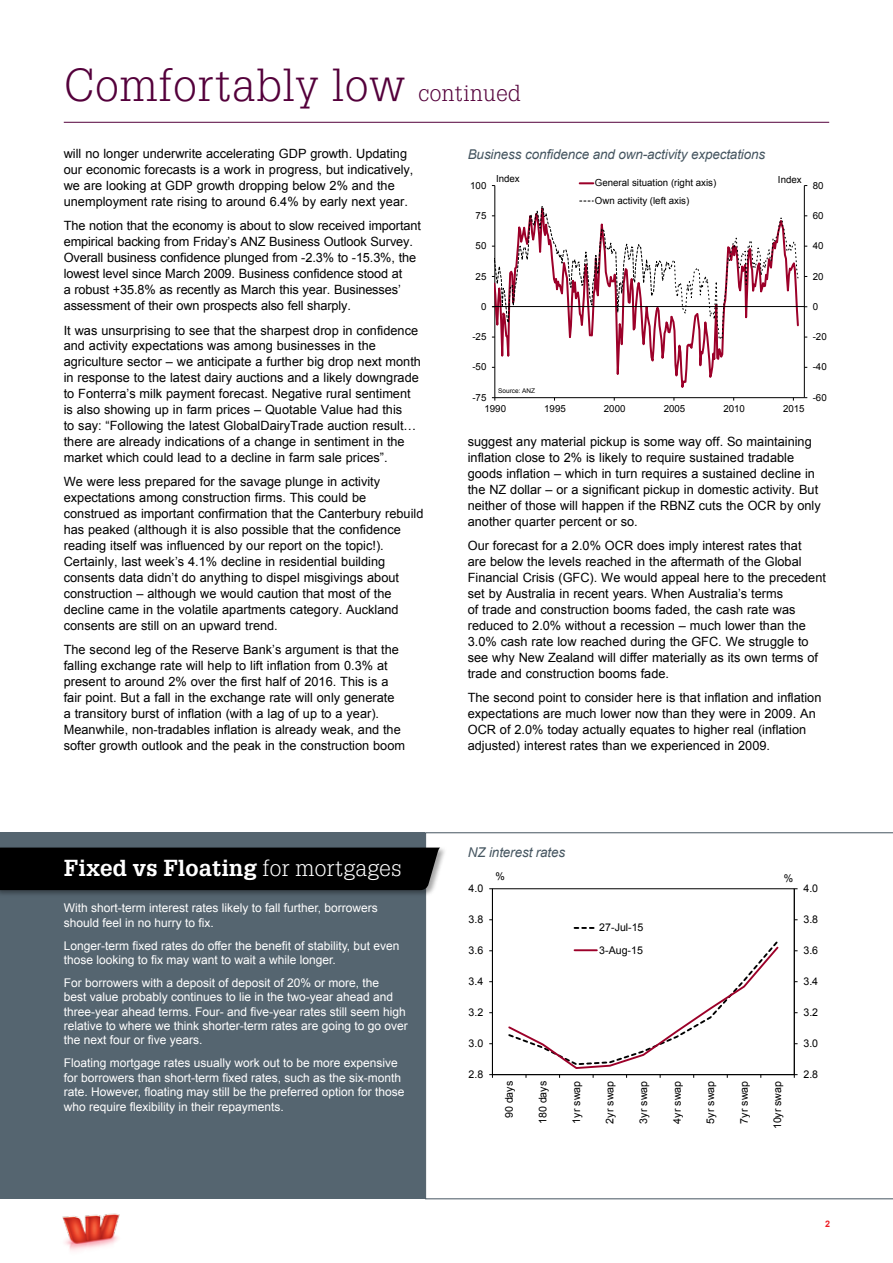
<style>
.page{position:relative;width:893px;height:1263px;background:#fff}
.page>*{position:absolute;margin:0;border:0;box-sizing:border-box;transform-origin:0 0}
.t1{font:45px "Westpac Helpa";letter-spacing:-.01em;color:#54003b}
.t2{font:700 22.5px "Westpac Helpa";letter-spacing:-.02em;color:#fff}
.t3{font:italic 13.5px "Arial";letter-spacing:-.01em;color:#455560}
.t4{font:12.75px/15.9px "Arial";color:#000}
.t5{font:12px/14.4px "Arial";color:#fff}
.t6{font:10.65px/22.4px "Arial";color:#000}
.t7{font:9.75px "Arial";letter-spacing:-.005em;color:#000}
.t8{font:700 9px "Arial";color:#ed1d24}
.t9{font:6.45px "Arial";letter-spacing:.005em;color:#000}
.s1{font-size:22.5px}
.s2{font-weight:400}
</style>
<div class="page">
<img style="left:62px;top:1213px;width:58px;height:38px">
<hr style="left:64px;top:122px;width:765px;height:1px;background:#54003b">
<svg style="left:492px;top:182px;width:315px;height:219px"></svg>
<hr style="left:492px;top:306px;width:312px;height:1px;background:#000">
<div style="left:0;top:832px;width:893px;height:367px;background:#556570"></div>
<div style="left:425px;top:832px;width:468px;height:367px;background:#fff"></div>
<div style="left:0;top:846px;width:447px;height:52px;background:#000;opacity:.35"></div>
<div style="left:0;top:847px;width:440px;height:43px;background:#000"></div>
<div style="left:468px;top:868px;width:354px;height:263px;background:#fff"></div>
<hr style="left:794px;top:889px;width:1px;height:186px;background:#000">
<hr style="left:492px;top:889px;width:1px;height:186px;background:#000">
<hr style="left:492px;top:1074px;width:302px;height:1px;background:#000">
<svg style="left:507px;top:941px;width:273px;height:137px"></svg>
<svg style="left:574px;top:927px;width:21px;height:2px"></svg>
<hr style="left:574px;top:949px;width:23px;height:2px;background:#9c0029">
<h1 class="t1" style="left:64px;top:57px;width:459px">Comfortably low <span class="s1">continued</span></h1>
<p class="t4" style="left:64px;top:146px;width:351px">will no longer underwrite accelerating GDP growth. Updating our economic forecasts is a work in progress, but indicatively, we are looking at GDP growth dropping below 2% and the unemployment rate rising to around 6.4% by early next year.</p>
<p class="t4" style="left:64px;top:218px;width:359px">The notion that the economy is about to slow received important empirical backing from Friday’s ANZ Business Outlook Survey.<br>Overall business confidence plunged from -2.3% to -15.3%, the lowest level since March 2009. Business confidence stood at<br>a robust +35.8% as recently as March this year. Businesses’ assessment of their own prospects also fell sharply.</p>
<p class="t4" style="left:64px;top:322px;width:359px">It was unsurprising to see that the sharpest drop in confidence and activity expectations was among businesses in the agriculture sector – we anticipate a further big drop next month in response to the latest dairy auctions and a likely downgrade to Fonterra’s milk payment forecast. Negative rural sentiment is also showing up in farm prices – Quotable Value had this<br>to say: “Following the latest GlobalDairyTrade auction result… there are already indications of a change in sentiment in the market which could lead to a decline in farm sale prices”.</p>
<p class="t4" style="left:64px;top:474px;width:361px">We were less prepared for the savage plunge in activity expectations among construction firms. This could be construed as important confirmation that the Canterbury rebuild has peaked (although it is also possible that the confidence reading itself was influenced by our report on the topic!).<br>Certainly, last week’s 4.1% decline in residential building consents data didn’t do anything to dispel misgivings about construction – although we would caution that most of the decline came in the volatile apartments category. Auckland consents are still on an upward trend.</p>
<p class="t4" style="left:64px;top:642px;width:343px">The second leg of the Reserve Bank’s argument is that the falling exchange rate will help to lift inflation from 0.3% at present to around 2% over the first half of 2016. This is a fair point. But a fall in the exchange rate will only generate<br>a transitory burst of inflation (with a lag of up to a year).<br>Meanwhile, non-tradables inflation is already weak, and the softer growth outlook and the peak in the construction boom</p>
<h2 class="t2" style="left:64px;top:854px;width:340px">Fixed vs Floating <span class="s2">for mortgages</span></h2>
<p class="t5" style="left:64px;top:901px;width:316px">With short-term interest rates likely to fall further, borrowers should feel in no hurry to fix.</p>
<p class="t5" style="left:64px;top:938px;width:337px">Longer-term fixed rates do offer the benefit of stability, but even those looking to fix may want to wait a while longer.</p>
<p class="t5" style="left:64px;top:975px;width:346px">For borrowers with a deposit of deposit of 20% or more, the<br>best value probably continues to lie in the two-year ahead and three-year ahead terms. Four- and five-year rates still seem high relative to where we think shorter-term rates are going to go over the next four or five years.</p>
<p class="t5" style="left:64px;top:1056px;width:342px">Floating mortgage rates usually work out to be more expensive for borrowers than short-term fixed rates, such as the six-month rate. However, floating may still be the preferred option for those who require flexibility in their repayments.</p>
<p class="t3" style="left:468px;top:145px;width:299px">Business confidence and own-activity expectations</p>
<p class="t7" style="left:470px;top:179px;width:18px">100</p>
<p class="t7" style="left:496px;top:173px;width:25px">Index</p>
<p class="t7" style="left:595px;top:177px;width:123px">General situation (right axis)</p>
<p class="t7" style="left:778px;top:173px;width:25px">Index</p>
<p class="t7" style="left:813px;top:179px;width:12px">80</p>
<p class="t7" style="left:595px;top:194px;width:96px">Own activity (left axis)</p>
<p class="t7" style="left:476px;top:209px;width:12px">75</p>
<p class="t7" style="left:813px;top:209px;width:12px">60</p>
<p class="t7" style="left:476px;top:239px;width:12px">50</p>
<p class="t7" style="left:813px;top:239px;width:12px">40</p>
<p class="t7" style="left:476px;top:270px;width:12px">25</p>
<p class="t7" style="left:813px;top:270px;width:12px">20</p>
<p class="t7" style="left:481px;top:300px;width:7px">0</p>
<p class="t7" style="left:813px;top:300px;width:7px">0</p>
<p class="t7" style="left:472px;top:330px;width:16px">-25</p>
<p class="t7" style="left:813px;top:330px;width:16px">-20</p>
<p class="t7" style="left:472px;top:361px;width:16px">-50</p>
<p class="t7" style="left:813px;top:361px;width:16px">-40</p>
<p class="t7" style="left:472px;top:391px;width:16px">-75</p>
<p class="t9" style="left:498px;top:387px;width:39px">Source: ANZ</p>
<p class="t7" style="left:813px;top:391px;width:16px">-60</p>
<p class="t7" style="left:484px;top:402px;width:23px">1990</p>
<p class="t7" style="left:544px;top:402px;width:23px">1995</p>
<p class="t7" style="left:604px;top:402px;width:23px">2000</p>
<p class="t7" style="left:664px;top:402px;width:23px">2005</p>
<p class="t7" style="left:723px;top:402px;width:23px">2010</p>
<p class="t7" style="left:783px;top:402px;width:23px">2015</p>
<p class="t4" style="left:468px;top:433px;width:354px">suggest any material pickup is some way off. So maintaining inflation close to 2% is likely to require sustained tradable goods inflation – which in turn requires a sustained decline in the NZ dollar – or a significant pickup in domestic activity. But neither of those will happen if the RBNZ cuts the OCR by only another quarter percent or so.</p>
<p class="t4" style="left:468px;top:538px;width:360px">Our forecast for a 2.0% OCR does imply interest rates that<br>are below the levels reached in the aftermath of the Global Financial Crisis (GFC). We would appeal here to the precedent set by Australia in recent years. When Australia’s terms<br>of trade and construction booms faded, the cash rate was reduced to 2.0% without a recession – much lower than the 3.0% cash rate low reached during the GFC. We struggle to see why New Zealand will differ materially as its own terms of trade and construction booms fade.</p>
<p class="t4" style="left:468px;top:690px;width:355px">The second point to consider here is that inflation and inflation expectations are much lower now than they were in 2009. An OCR of 2.0% today actually equates to higher real (inflation adjusted) interest rates than we experienced in 2009.</p>
<p class="t3" style="left:468px;top:844px;width:99px">NZ interest rates</p>
<p class="t6" style="left:496px;top:865px;width:11px">%</p>
<p class="t6" style="left:784px;top:867px;width:11px">%</p>
<p class="t6" style="left:469px;top:877px;width:16px">4.0</p>
<p class="t6" style="left:803px;top:877px;width:16px">4.0</p>
<p class="t6" style="left:469px;top:908px;width:16px">3.8</p>
<p class="t6" style="left:469px;top:939px;width:16px">3.6</p>
<p class="t6" style="left:599px;top:916px;width:46px">27-Jul-15<br>3-Aug-15</p>
<p class="t6" style="left:803px;top:908px;width:16px">3.8</p>
<p class="t6" style="left:803px;top:939px;width:16px">3.6</p>
<p class="t6" style="left:469px;top:970px;width:16px">3.4</p>
<p class="t6" style="left:803px;top:970px;width:16px">3.4</p>
<p class="t6" style="left:469px;top:1001px;width:16px">3.2</p>
<p class="t6" style="left:803px;top:1001px;width:16px">3.2</p>
<p class="t6" style="left:469px;top:1032px;width:16px">3.0</p>
<p class="t6" style="left:803px;top:1032px;width:16px">3.0</p>
<p class="t6" style="left:469px;top:1063px;width:16px">2.8</p>
<p class="t6" style="left:803px;top:1063px;width:16px">2.8</p>
<p class="t6" style="left:498px;top:1118px;width:39px;rotate:-90deg">90 days</p>
<p class="t6" style="left:532px;top:1124px;width:45px;rotate:-90deg">180 days</p>
<p class="t6" style="left:565px;top:1123px;width:44px;rotate:-90deg">1yr swap</p>
<p class="t6" style="left:599px;top:1123px;width:44px;rotate:-90deg">2yr swap</p>
<p class="t6" style="left:632px;top:1123px;width:44px;rotate:-90deg">3yr swap</p>
<p class="t6" style="left:666px;top:1123px;width:44px;rotate:-90deg">4yr swap</p>
<p class="t6" style="left:699px;top:1123px;width:44px;rotate:-90deg">5yr swap</p>
<p class="t6" style="left:733px;top:1123px;width:44px;rotate:-90deg">7yr swap</p>
<p class="t6" style="left:766px;top:1129px;width:50px;rotate:-90deg">10yr swap</p>
<p class="t8" style="left:825px;top:1218px;width:7px">2</p>
</div>
